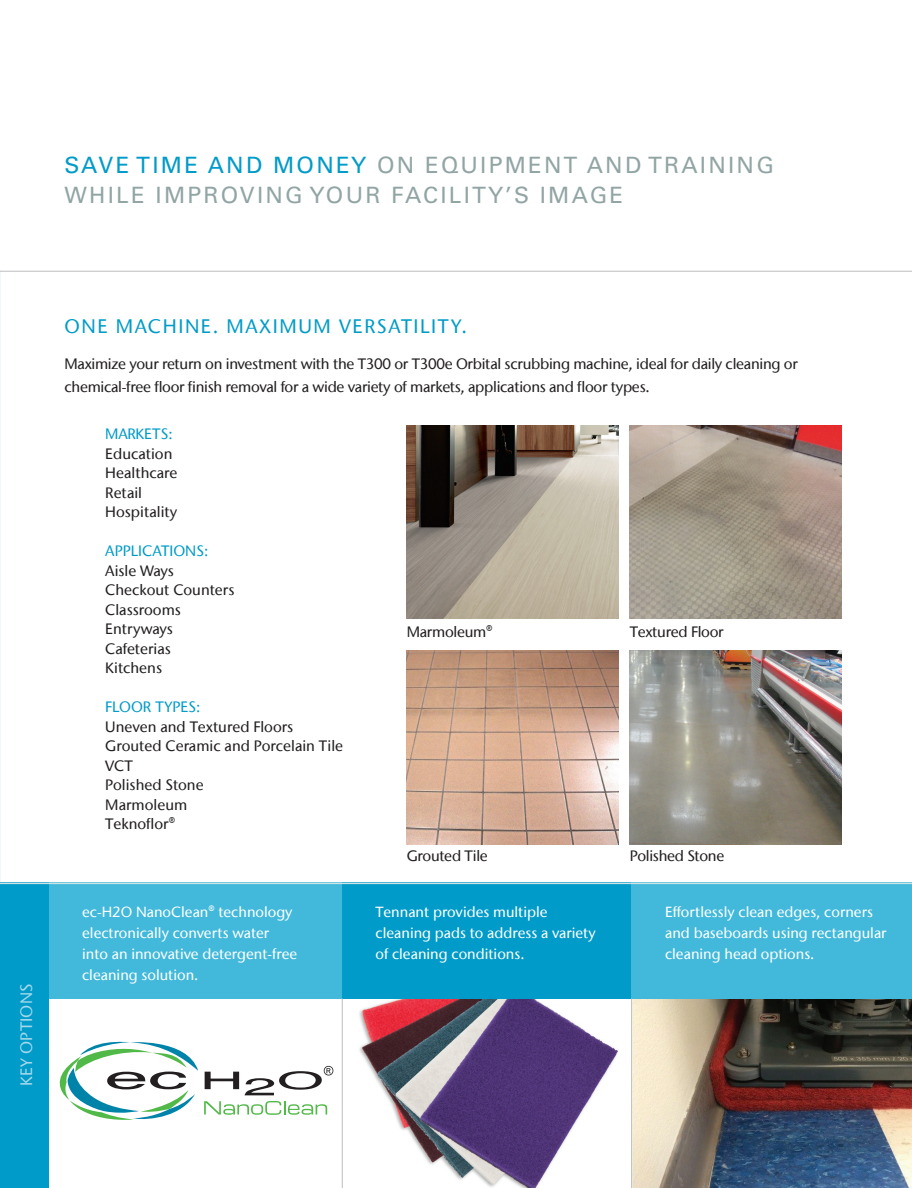
<style>
.page{position:relative;width:912px;height:1188px;background:#fff}
.page>*{position:absolute;margin:0;border:0;box-sizing:border-box;transform-origin:0 0}
.t1{font:22.5px/30px "Univers LT Std";letter-spacing:.1em;color:#91a5a4}
.Back_cover_headlines{font:500 19.5px "Stone Sans IIITC Com";letter-spacing:.08em;color:#009bc8}
.inside_subhead{font:500 16.5px "Stone Sans IIITC Com";letter-spacing:.01em;color:#a4d8ec}
.Intro_copy{font:500 15px/22.5px "Stone Sans IIITC Com";letter-spacing:-.02em;color:#231f20}
.Intro_copy-2{font:500 15px "Stone Sans IIITC Com";color:#231f20}
.Intro_copy-3{font:500 15px "Stone Sans IIITC Com";color:#009bc8}
.Intro_copy-4{font:500 15px "Stone Sans IIITC Com";letter-spacing:-.02em;color:#009bc8}
.t2{font:500 14.7px/21px "Stone Sans IIITC Com";color:#fff}
.s1{color:#009bc8}
</style>
<div class="page">
<svg style="left:59px;top:999px;width:283px;height:189px"></svg>
<img style="left:629px;top:425px;width:212px;height:194px">
<img style="left:629px;top:651px;width:212px;height:194px">
<img style="left:406px;top:425px;width:212px;height:194px">
<img style="left:406px;top:651px;width:212px;height:194px">
<hr style="left:0;top:271px;width:911px;height:1px;background:#bcbdc0">
<img style="left:359px;top:999px;width:259px;height:189px">
<img style="left:632px;top:999px;width:279px;height:189px">
<div style="left:49px;top:883px;width:293px;height:116px;background:#42b9db"></div>
<div style="left:342px;top:883px;width:289px;height:116px;background:#009bc8"></div>
<div style="left:631px;top:883px;width:280px;height:116px;background:#42b9db"></div>
<div style="left:0;top:883px;width:49px;height:305px;background:#009bc8"></div>
<hr style="left:0;top:883px;width:911px;height:1px;background:#cee3e6">
<hr style="left:631px;top:998px;width:1px;height:190px;background:#bcbdc0">
<hr style="left:342px;top:998px;width:1px;height:190px;background:#bcbdc0">
<p class="t1" style="left:64px;top:150px;width:710px"><span class="s1">SAVE TIME AND MONEY</span> ON EQUIPMENT AND TRAINING<br>WHILE IMPROVING YOUR FACILITY’S IMAGE</p>
<p class="inside_subhead" style="left:16px;top:1086px;width:104px;rotate:-90deg">KEY OPTIONS</p>
<p class="Back_cover_headlines" style="left:64px;top:314px;width:404px">ONE MACHINE. MAXIMUM VERSATILITY.</p>
<p class="Intro_copy" style="left:64px;top:353px;width:734px">Maximize your return on investment with the T300 or T300e Orbital scrubbing machine, ideal for daily cleaning or chemical-free floor finish removal for a wide variety of markets, applications and floor types.</p>
<p class="Intro_copy-4" style="left:105px;top:425px;width:69px">MARKETS:</p>
<p class="Intro_copy-2" style="left:105px;top:444px;width:69px">Education</p>
<p class="Intro_copy-2" style="left:105px;top:464px;width:74px">Healthcare</p>
<p class="Intro_copy" style="left:105px;top:481px;width:38px">Retail</p>
<p class="Intro_copy-2" style="left:105px;top:503px;width:74px">Hospitality</p>
<p class="Intro_copy-3" style="left:105px;top:542px;width:104px">APPLICATIONS:</p>
<p class="Intro_copy-2" style="left:105px;top:561px;width:70px">Aisle Ways</p>
<p class="Intro_copy-2" style="left:105px;top:581px;width:131px">Checkout Counters</p>
<p class="Intro_copy-2" style="left:105px;top:600px;width:77px">Classrooms</p>
<p class="Intro_copy-2" style="left:105px;top:620px;width:69px">Entryways</p>
<p class="Intro_copy-2" style="left:105px;top:639px;width:67px">Cafeterias</p>
<p class="Intro_copy-2" style="left:105px;top:659px;width:58px">Kitchens</p>
<p class="Intro_copy-3" style="left:105px;top:698px;width:97px">FLOOR TYPES:</p>
<p class="Intro_copy-2" style="left:105px;top:717px;width:189px">Uneven and Textured Floors</p>
<p class="Intro_copy-2" style="left:105px;top:737px;width:239px">Grouted Ceramic and Porcelain Tile</p>
<p class="Intro_copy" style="left:105px;top:754px;width:29px">VCT</p>
<p class="Intro_copy-2" style="left:105px;top:776px;width:100px">Polished Stone</p>
<p class="Intro_copy-2" style="left:105px;top:795px;width:84px">Marmoleum</p>
<p class="Intro_copy-2" style="left:105px;top:815px;width:71px">Teknoflor®</p>
<p class="Intro_copy" style="left:406px;top:620px;width:87px">Marmoleum®</p>
<p class="Intro_copy" style="left:629px;top:620px;width:95px">Textured Floor</p>
<p class="Intro_copy" style="left:406px;top:845px;width:83px">Grouted Tile</p>
<p class="Intro_copy" style="left:629px;top:845px;width:96px">Polished Stone</p>
<p class="t2" style="left:82px;top:901px;width:217px">ec-H2O NanoClean® technology electronically converts water into an innovative detergent-free cleaning solution.</p>
<p class="t2" style="left:375px;top:901px;width:221px">Tennant provides multiple cleaning pads to address a variety of cleaning conditions.</p>
<p class="t2" style="left:665px;top:901px;width:223px">Effortlessly clean edges, corners and baseboards using rectangular cleaning head options.</p>
</div>
